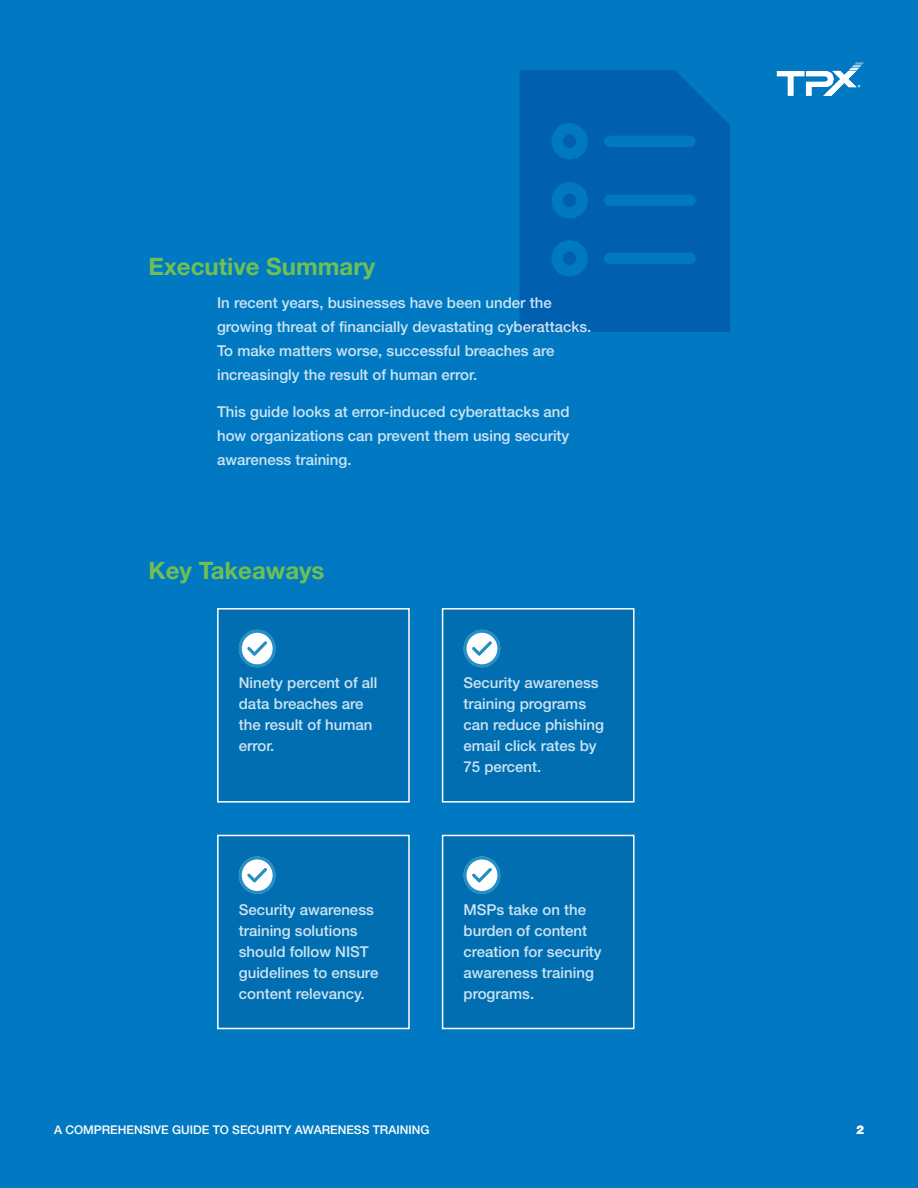
<style>
.page{position:relative;width:918px;height:1188px;background:#0079c2}
.page>*{position:absolute;margin:0;border:0;box-sizing:border-box;transform-origin:0 0}
.t1{font:700 24px "Helvetica Neue LT Std";color:#70bf54}
.t2{font:500 15px/21px "Helvetica Neue LT Std";color:#cce4f3}
.t3{font:500 12px "Helvetica Neue LT Std";color:#fff}
.t4{font:800 12px "Helvetica Neue LT Std";color:#fff}
</style>
<div class="page">
<svg style="left:519px;top:70px;width:211px;height:262px;background:#0062b1"></svg>
<div style="left:218px;top:609px;width:191px;height:193px;background:#006bab"></div>
<svg style="left:239px;top:630px;width:37px;height:37px"></svg>
<div style="left:242px;top:633px;width:31px;height:31px;background:#fff;border-radius:50%"></div>
<svg style="left:247px;top:641px;width:20px;height:15px"></svg>
<div style="left:217px;top:608px;width:193px;height:195px;border:2px solid #fff"></div>
<div style="left:443px;top:609px;width:191px;height:193px;background:#006bab"></div>
<svg style="left:464px;top:630px;width:36px;height:37px"></svg>
<div style="left:467px;top:633px;width:30px;height:31px;background:#fff;border-radius:50%"></div>
<svg style="left:472px;top:641px;width:20px;height:15px"></svg>
<div style="left:442px;top:608px;width:192px;height:195px;border:2px solid #fff"></div>
<div style="left:218px;top:835px;width:191px;height:193px;background:#006bab"></div>
<svg style="left:239px;top:856px;width:37px;height:38px"></svg>
<div style="left:242px;top:859px;width:31px;height:32px;background:#fff;border-radius:50%"></div>
<svg style="left:247px;top:868px;width:20px;height:14px"></svg>
<div style="left:217px;top:835px;width:193px;height:194px;border:2px solid #fff"></div>
<div style="left:443px;top:835px;width:191px;height:193px;background:#006bab"></div>
<svg style="left:464px;top:856px;width:36px;height:38px"></svg>
<div style="left:467px;top:859px;width:30px;height:32px;background:#fff;border-radius:50%"></div>
<svg style="left:472px;top:868px;width:20px;height:14px"></svg>
<div style="left:442px;top:835px;width:192px;height:194px;border:2px solid #fff"></div>
<svg style="left:776px;top:62px;width:88px;height:34px"></svg>
<h1 class="t1" style="left:148px;top:252px;width:228px">Executive Summary</h1>
<p class="t2" style="left:217px;top:290px;width:376px;line-height:24px">In recent years, businesses have been under the growing threat of financially devastating cyberattacks.<br>To make matters worse, successful breaches are increasingly the result of human error.</p>
<p class="t2" style="left:217px;top:400px;width:354px;line-height:24px;text-align:justify">This guide looks at error-induced cyberattacks and how organizations can prevent them using security awareness training.</p>
<h1 class="t1" style="left:148px;top:556px;width:177px">Key Takeaways</h1>
<p class="t2" style="left:239px;top:672px;width:140px">Ninety percent of all data breaches are the result of human error.</p>
<p class="t2" style="left:464px;top:672px;width:142px">Security awareness training programs can reduce phishing email click rates by<br>75 percent.</p>
<p class="t2" style="left:239px;top:899px;width:141px">Security awareness training solutions should follow NIST guidelines to ensure content relevancy.</p>
<p class="t2" style="left:464px;top:899px;width:140px">MSPs take on the burden of content creation for security awareness training programs.</p>
<p class="t3" style="left:54px;top:1123px;width:377px">A COMPREHENSIVE GUIDE TO SECURITY AWARENESS TRAINING</p>
<p class="t4" style="left:856px;top:1123px;width:9px">2</p>
</div>
